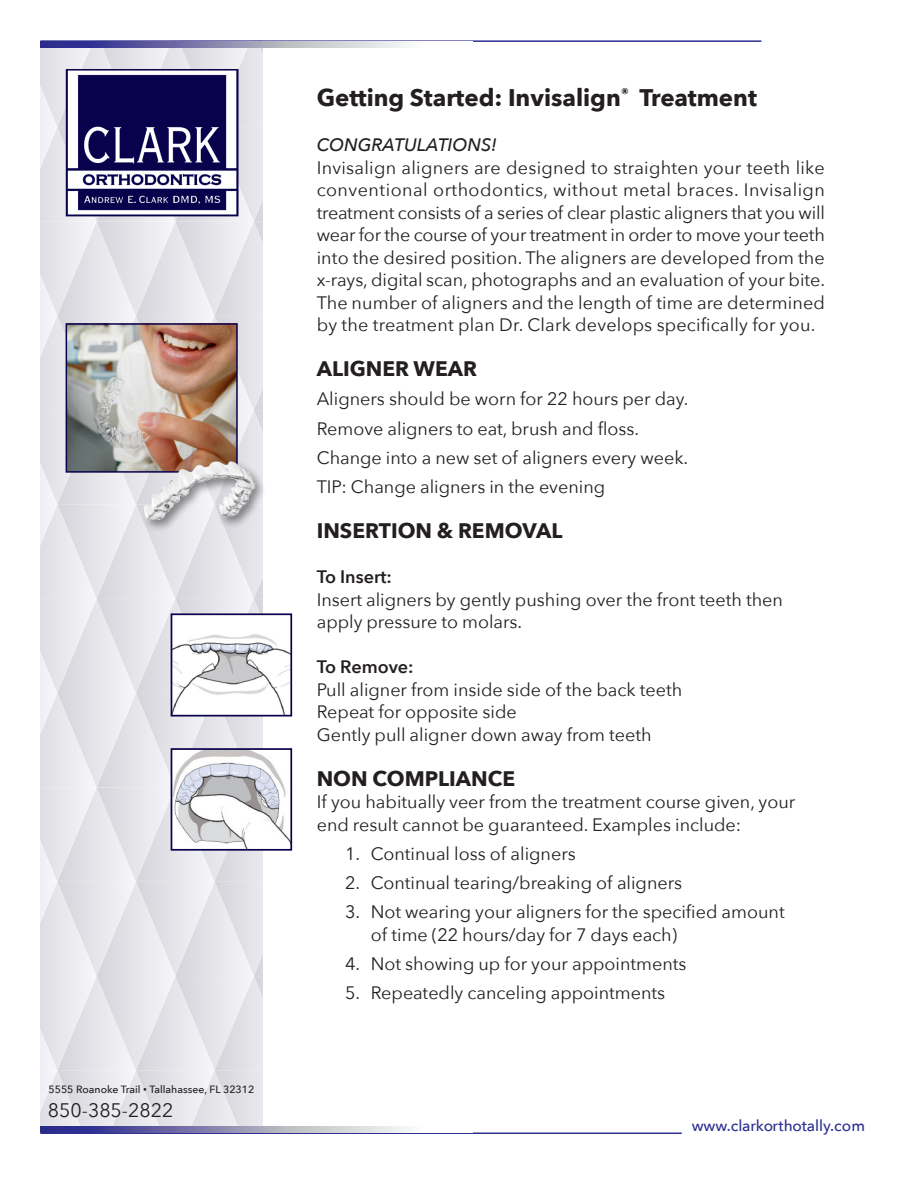
<style>
.page{position:relative;width:918px;height:1188px;background:#fff}
.page>*{position:absolute;margin:0;border:0;box-sizing:border-box;transform-origin:0 0}
.t1{font:700 24px "Avenir Next";color:#231f20}
.t2{font:700 21px "Avenir Next";color:#231f20}
.CBN_General_Content{font:19.5px "Avenir Next";color:#231f20}
.t3{font:18px/22.5px "Avenir Next";color:#231f20}
.t4{font:600 18px "Avenir Next";color:#231f20}
.t5{font:italic 500 18px "Avenir Next";color:#231f20}
.CBN_General_Content-2{font:500 15.45px "Avenir Next";color:#2e3092}
.CBN_General_Content-3{font:500 10.5px "Avenir Next";color:#231f20}
.s1{font-size:7.5px}
</style>
<div class="page">
<svg style="left:40px;top:254px;width:223px;height:873px;background:#e5e4e9"></svg>
<hr style="left:40px;top:40px;width:721px;height:2px;background:#2e3092">
<hr style="left:40px;top:1132px;width:642px;height:2px;background:#2e3092">
<svg style="left:286px;top:42px;width:119px;height:6px"></svg>
<svg style="left:40px;top:1127px;width:364px;height:5px;background:#8b8bb4"></svg>
<img style="left:40px;top:40px;width:246px;height:214px">
<img style="left:174px;top:751px;width:115px;height:97px">
<div style="left:171px;top:748px;width:121px;height:103px;border:2px solid #08014c"></div>
<img style="left:174px;top:616px;width:115px;height:98px">
<div style="left:171px;top:613px;width:121px;height:104px;border:2px solid #08014c"></div>
<img style="left:69px;top:326px;width:166px;height:144px">
<div style="left:66px;top:323px;width:172px;height:150px;border:2px solid #08014c"></div>
<img style="left:139px;top:423px;width:124px;height:142px">
<p class="CBN_General_Content-3" style="left:49px;top:1081px;width:207px">5555 Roanoke Trail <span class="s1">•</span> Tallahassee, FL 32312</p>
<p class="CBN_General_Content" style="left:48px;top:1094px;width:127px">850-385-2822</p>
<p class="t1" style="left:317px;top:77px;width:442px">Getting Started: Invisalign<sup>®</sup> Treatment</p>
<p class="t5" style="left:317px;top:129px;width:181px">CONGRATULATIONS!</p>
<p class="t3" style="left:317px;top:155px;width:510px;text-align:justify">Invisalign aligners are designed to straighten your teeth like conventional orthodontics, without metal braces. Invisalign treatment consists of a series of clear plastic aligners that you will wear for the course of your treatment in order to move your teeth into the desired position. The aligners are developed from the x-rays, digital scan, photographs and an evaluation of your bite.<br>The number of aligners and the length of time are determined by the treatment plan Dr. Clark develops specifically for you.</p>
<p class="t2" style="left:317px;top:351px;width:162px">ALIGNER WEAR</p>
<p class="t3" style="left:317px;top:387px;width:373px">Aligners should be worn for 22 hours per day.</p>
<p class="t3" style="left:317px;top:416px;width:324px">Remove aligners to eat, brush and floss.</p>
<p class="t3" style="left:317px;top:446px;width:373px">Change into a new set of aligners every week.</p>
<p class="t3" style="left:317px;top:475px;width:290px">TIP: Change aligners in the evening</p>
<p class="t2" style="left:317px;top:513px;width:247px">INSERTION &amp; REMOVAL</p>
<p class="t4" style="left:317px;top:561px;width:77px">To Insert:</p>
<p class="t3" style="left:317px;top:587px;width:468px">Insert aligners by gently pushing over the front teeth then apply pressure to molars.</p>
<p class="t4" style="left:317px;top:651px;width:98px">To Remove:</p>
<p class="t3" style="left:317px;top:677px;width:367px">Pull aligner from inside side of the back teeth</p>
<p class="t3" style="left:317px;top:700px;width:202px">Repeat for opposite side</p>
<p class="t3" style="left:317px;top:722px;width:336px">Gently pull aligner down away from teeth</p>
<p class="t2" style="left:317px;top:760px;width:200px">NON COMPLIANCE</p>
<p class="t3" style="left:317px;top:790px;width:480px">If you habitually veer from the treatment course given, your end result cannot be guaranteed. Examples include:</p>
<p class="t3" style="left:345px;top:842px;width:232px">1. Continual loss of aligners</p>
<p class="t3" style="left:345px;top:871px;width:339px">2. Continual tearing/breaking of aligners</p>
<p class="t3" style="left:371px;top:900px;width:416px;text-indent:-26px">3. Not wearing your aligners for the specified amount of time (22 hours/day for 7 days each)</p>
<p class="t3" style="left:345px;top:952px;width:343px">4. Not showing up for your appointments</p>
<p class="t3" style="left:345px;top:981px;width:322px">5. Repeatedly canceling appointments</p>
<p class="CBN_General_Content-2" style="left:692px;top:1113px;width:175px">www.clarkorthotally.com</p>
</div>
